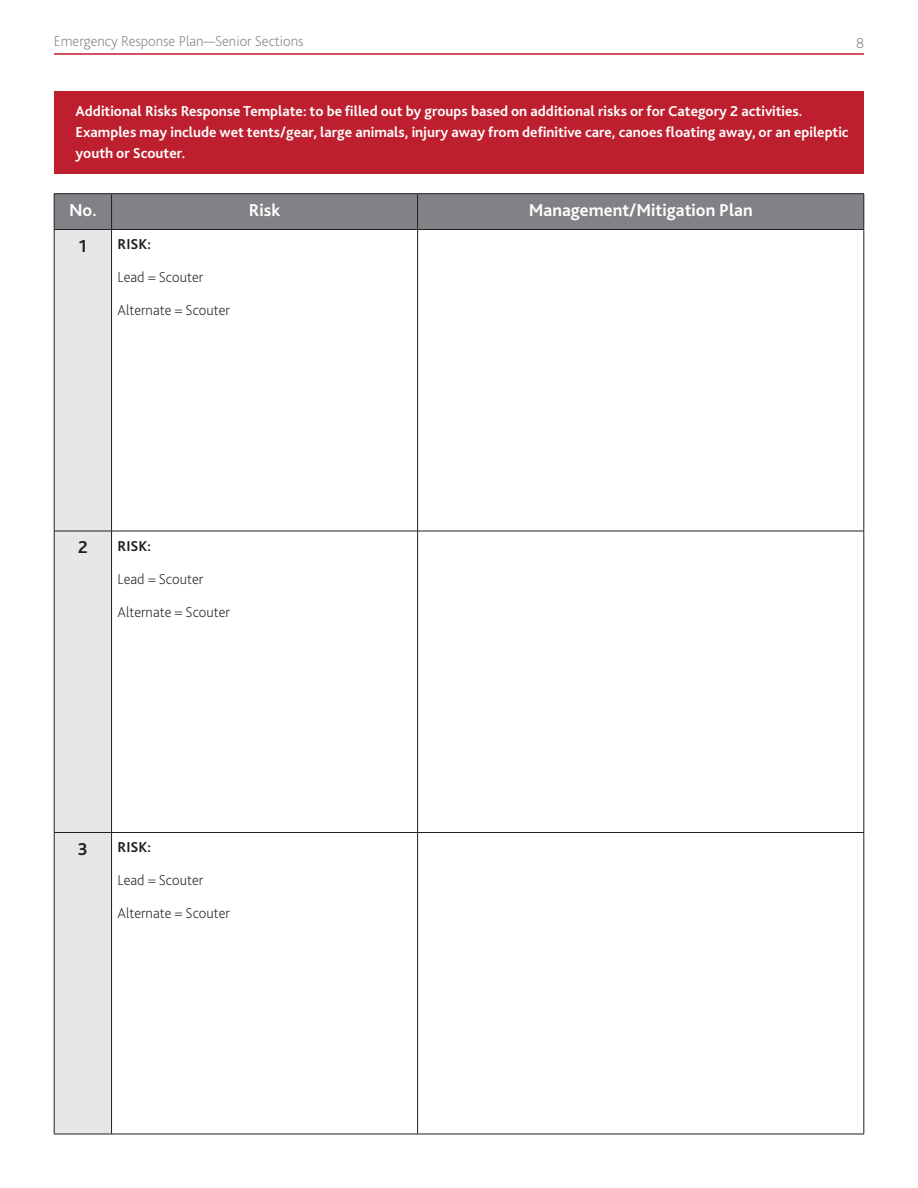
<style>
.page{position:relative;width:918px;height:1188px;background:#fff}
.page>*{position:absolute;margin:0;border:0;box-sizing:border-box;transform-origin:0 0}
.t1{font:700 18px "Bliss 2";color:#fff}
.t2{font:700 18px "Bliss 2";color:#231f20}
.t3{font:700 15px/21px "Bliss 2";color:#fff}
.Paragraph_Style_3{font:200 15px "Bliss 2";color:#231f20}
.t4{font:200 15px "Bliss 2";color:#808285}
.Paragraph_Style_3-2{font:700 15px "Bliss 2";color:#231f20}
</style>
<div class="page">
<div style="left:55px;top:194px;width:809px;height:35px;background:#808285"></div>
<div style="left:55px;top:230px;width:56px;height:904px;background:#e6e7e9"></div>
<hr style="left:54px;top:193px;width:58px;height:1px;background:#231f20">
<hr style="left:54px;top:194px;width:1px;height:35px;background:#231f20">
<hr style="left:112px;top:193px;width:306px;height:1px;background:#231f20">
<hr style="left:111px;top:194px;width:1px;height:35px;background:#231f20">
<hr style="left:418px;top:193px;width:446px;height:1px;background:#231f20">
<hr style="left:417px;top:194px;width:1px;height:35px;background:#231f20">
<hr style="left:864px;top:194px;width:1px;height:35px;background:#231f20">
<hr style="left:54px;top:229px;width:58px;height:1px;background:#231f20">
<hr style="left:54px;top:230px;width:1px;height:301px;background:#231f20">
<hr style="left:112px;top:229px;width:306px;height:1px;background:#231f20">
<hr style="left:111px;top:230px;width:1px;height:301px;background:#231f20">
<hr style="left:418px;top:229px;width:446px;height:1px;background:#231f20">
<hr style="left:417px;top:230px;width:1px;height:301px;background:#231f20">
<hr style="left:864px;top:230px;width:1px;height:301px;background:#231f20">
<hr style="left:54px;top:531px;width:58px;height:1px;background:#231f20">
<hr style="left:54px;top:531px;width:1px;height:301px;background:#231f20">
<hr style="left:112px;top:531px;width:306px;height:1px;background:#231f20">
<hr style="left:111px;top:531px;width:1px;height:301px;background:#231f20">
<hr style="left:418px;top:531px;width:446px;height:1px;background:#231f20">
<hr style="left:417px;top:531px;width:1px;height:301px;background:#231f20">
<hr style="left:864px;top:531px;width:1px;height:301px;background:#231f20">
<hr style="left:54px;top:832px;width:58px;height:1px;background:#231f20">
<hr style="left:54px;top:833px;width:1px;height:301px;background:#231f20">
<hr style="left:112px;top:832px;width:306px;height:1px;background:#231f20">
<hr style="left:111px;top:833px;width:1px;height:301px;background:#231f20">
<hr style="left:418px;top:832px;width:446px;height:1px;background:#231f20">
<hr style="left:417px;top:833px;width:1px;height:301px;background:#231f20">
<hr style="left:864px;top:833px;width:1px;height:301px;background:#231f20">
<hr style="left:54px;top:1134px;width:58px;height:1px;background:#231f20">
<hr style="left:112px;top:1134px;width:306px;height:1px;background:#231f20">
<hr style="left:418px;top:1134px;width:446px;height:1px;background:#231f20">
<hr style="left:54px;top:53px;width:810px;height:2px;background:#be1f2e">
<div style="left:54px;top:91px;width:810px;height:82px;background:#be1f2e"></div>
<p class="t4" style="left:54px;top:32px;width:251px">Emergency Response Plan—Senior Sections</p>
<p class="t4" style="left:856px;top:34px;width:10px">8</p>
<p class="t3" style="left:76px;top:100px;width:728px">Additional Risks Response Template: to be filled out by groups based on additional risks or for Category 2 activities.</p>
<p class="t3" style="left:76px;top:121px;width:775px">Examples may include wet tents/gear, large animals, injury away from definitive care, canoes floating away, or an epileptic youth or Scouter.</p>
<p class="t1" style="left:69px;top:199px;width:29px">No.</p>
<p class="t1" style="left:249px;top:199px;width:33px">Risk</p>
<p class="t1" style="left:529px;top:199px;width:225px">Management/Mitigation Plan</p>
<p class="t2" style="left:79px;top:235px;width:10px">1</p>
<p class="Paragraph_Style_3-2" style="left:118px;top:235px;width:35px">RISK:</p>
<p class="Paragraph_Style_3" style="left:118px;top:268px;width:87px">Lead = Scouter</p>
<p class="Paragraph_Style_3" style="left:118px;top:301px;width:114px">Alternate = Scouter</p>
<p class="t2" style="left:78px;top:536px;width:11px">2</p>
<p class="Paragraph_Style_3-2" style="left:118px;top:536px;width:35px">RISK:</p>
<p class="Paragraph_Style_3" style="left:118px;top:569px;width:87px">Lead = Scouter</p>
<p class="Paragraph_Style_3" style="left:118px;top:602px;width:114px">Alternate = Scouter</p>
<p class="t2" style="left:78px;top:838px;width:12px">3</p>
<p class="Paragraph_Style_3-2" style="left:118px;top:838px;width:35px">RISK:</p>
<p class="Paragraph_Style_3" style="left:118px;top:871px;width:87px">Lead = Scouter</p>
<p class="Paragraph_Style_3" style="left:118px;top:904px;width:114px">Alternate = Scouter</p>
</div>
